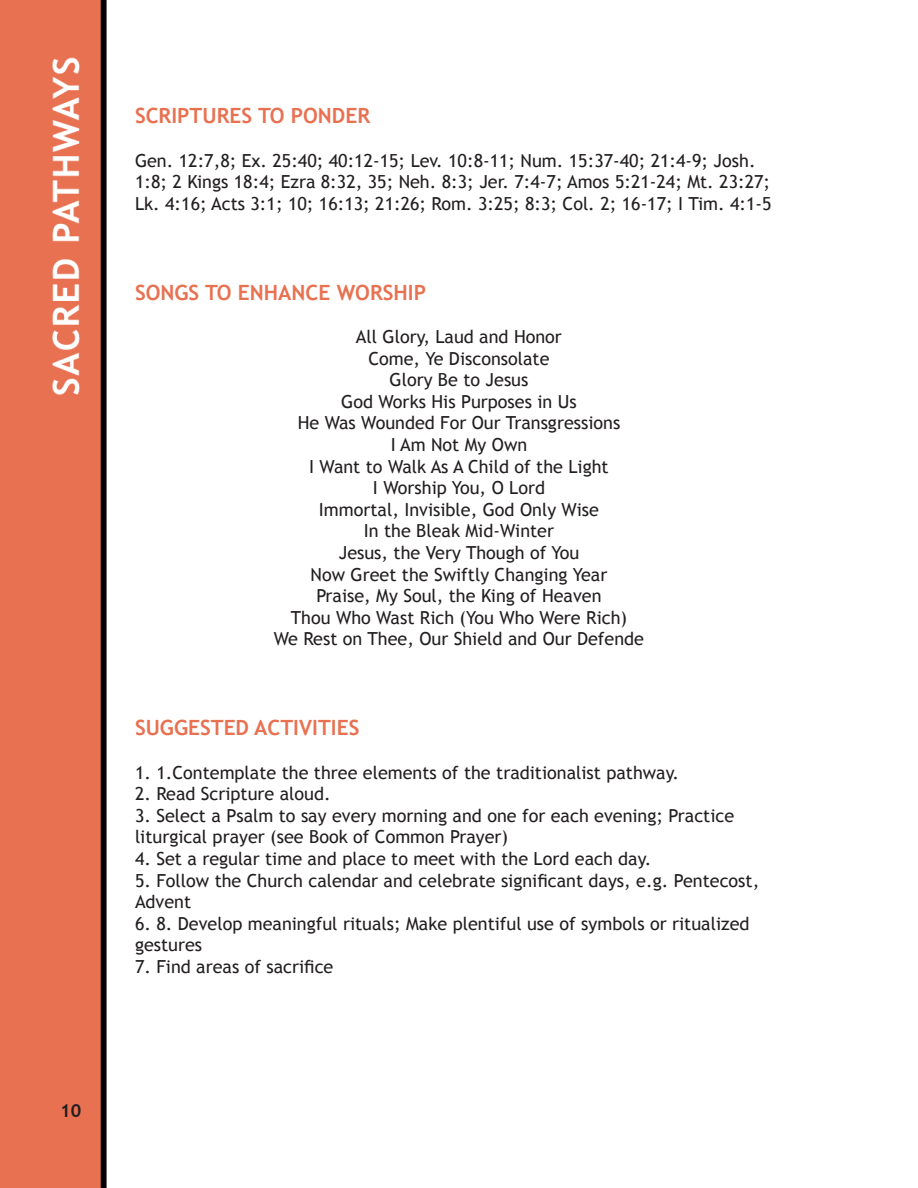
<style>
.page{position:relative;width:918px;height:1188px;background:#fff}
.page>*{position:absolute;margin:0;border:0;box-sizing:border-box;transform-origin:0 0}
.t1{font:700 21px "Trebuchet MS";color:#e87151}
.t2{font:18px/21.6px "Trebuchet MS";color:#231f20}
.t3{font:700 18px "Trebuchet MS";color:#231f20}
</style>
<div class="page">
<img style="left:0;top:0;width:107px;height:1188px">
<p class="t3" style="left:60px;top:1099px;width:23px">1 0</p>
<p class="t1" style="left:135px;top:103px;width:237px">SCRIPTURES TO PONDER</p>
<p class="t2" style="left:135px;top:150px;width:638px">Gen. 12:7,8; Ex. 25:40; 40:12-15; Lev. 10:8-11; Num. 15:37-40; 21:4-9; Josh.<br>1:8; 2 Kings 18:4; Ezra 8:32, 35; Neh. 8:3; Jer. 7:4-7; Amos 5:21-24; Mt. 23:27;<br>Lk. 4:16; Acts 3:1; 10; 16:13; 21:26; Rom. 3:25; 8:3; Col. 2; 16-17; I Tim. 4:1-5</p>
<p class="t1" style="left:135px;top:279px;width:293px">SONGS TO ENHANCE WORSHIP</p>
<p class="t2" style="left:356px;top:326px;width:207px">All Glory, Laud and Honor</p>
<p class="t2" style="left:368px;top:348px;width:183px">Come, Ye Disconsolate</p>
<p class="t2" style="left:390px;top:369px;width:140px">Glory Be to Jesus</p>
<p class="t2" style="left:341px;top:391px;width:237px">God Works His Purposes in Us</p>
<p class="t2" style="left:298px;top:413px;width:324px">He Was Wounded For Our Transgressions</p>
<p class="t2" style="left:391px;top:434px;width:138px">I Am Not My Own</p>
<p class="t2" style="left:309px;top:456px;width:301px">I Want to Walk As A Child of the Light</p>
<p class="t2" style="left:373px;top:477px;width:174px">I Worship You, O Lord</p>
<p class="t2" style="left:319px;top:499px;width:282px">Immortal, Invisible, God Only Wise</p>
<p class="t2" style="left:364px;top:521px;width:192px">In the Bleak Mid-Winter</p>
<p class="t2" style="left:339px;top:542px;width:242px">Jesus, the Very Though of You</p>
<p class="t2" style="left:311px;top:564px;width:298px">Now Greet the Swiftly Changing Year</p>
<p class="t2" style="left:316px;top:585px;width:287px">Praise, My Soul, the King of Heaven</p>
<p class="t2" style="left:291px;top:607px;width:338px">Thou Who Wast Rich (You Who Were Rich)</p>
<p class="t2" style="left:274px;top:629px;width:372px">We Rest on Thee, Our Shield and Our Defende</p>
<p class="t1" style="left:135px;top:715px;width:226px">SUGGESTED ACTIVITIES</p>
<p class="t2" style="left:135px;top:762px;width:546px">1. 1.Contemplate the three elements of the traditionalist pathway.</p>
<p class="t2" style="left:135px;top:783px;width:197px">2. Read Scripture aloud.</p>
<p class="t2" style="left:135px;top:805px;width:601px">3. Select a Psalm to say every morning and one for each evening; Practice liturgical prayer (see Book of Common Prayer)</p>
<p class="t2" style="left:135px;top:848px;width:518px">4. Set a regular time and place to meet with the Lord each day.</p>
<p class="t2" style="left:135px;top:870px;width:626px">5. Follow the Church calendar and celebrate significant days, e.g. Pentecost,<br>Advent</p>
<p class="t2" style="left:135px;top:913px;width:616px">6. 8. Develop meaningful rituals; Make plentiful use of symbols or ritualized gestures</p>
<p class="t2" style="left:135px;top:956px;width:200px">7. Find areas of sacrifice</p>
</div>
